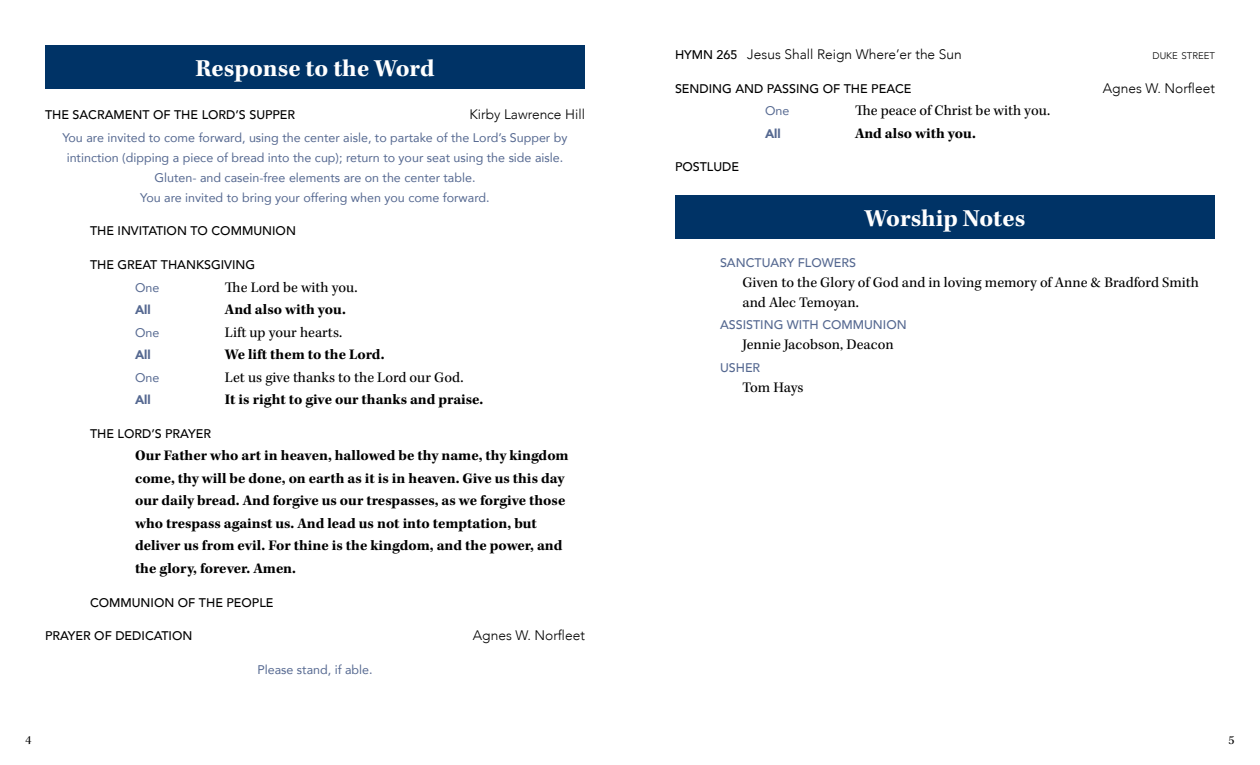
<style>
.page{position:relative;width:1260px;height:765px;background:#fff}
.page>*{position:absolute;margin:0;border:0;box-sizing:border-box;transform-origin:0 0}
.t1{font:700 25px "Kepler Std";color:#fff}
.t2{font:700 15px/22.5px "Kepler Std";color:#000}
.t3{font:15px/20px "Kepler Std";color:#000}
.t4{font:300 13.75px "Avenir";color:#000}
.t5{font:12.5px/20px "Avenir";color:#566991;text-align:center}
.t6{font:500 12.5px "Avenir";color:#000}
.t7{font:500 12.5px "Avenir";color:#566991}
.t8{font:900 12.5px "Avenir";color:#566991}
.t9{font:12.5px "Kepler Std";color:#000}
.t10{font:300 9.62px "Avenir";color:#000}
.s1{font-weight:500;font-size:12.5px}
</style>
<div class="page">
<div style="left:675px;top:195px;width:540px;height:44px;background:#036"></div>
<div style="left:45px;top:45px;width:540px;height:44px;background:#036"></div>
<h1 class="t1" style="left:196px;top:54px;width:240px">Response to the Word</h1>
<p class="t6" style="left:45px;top:104px;width:252px">THE SACRAMENT OF THE LORD’S SUPPER</p>
<p class="t4" style="left:469px;top:106px;width:117px">Kirby Lawrence Hill</p>
<p class="t5" style="left:62px;top:127px;width:507px">You are invited to come forward, using the center aisle, to partake of the Lord’s Supper by intinction (dipping a piece of bread into the cup); return to your seat using the side aisle.<br>Gluten- and casein-free elements are on the center table.<br>You are invited to bring your offering when you come forward.</p>
<p class="t6" style="left:90px;top:220px;width:207px">THE INVITATION TO COMMUNION</p>
<p class="t6" style="left:90px;top:254px;width:167px">THE GREAT THANKSGIVING</p>
<p class="t5" style="left:135px;top:277px;width:26px">One</p>
<p class="t3" style="left:225px;top:277px;width:134px">The Lord be with you.</p>
<p class="t8" style="left:135px;top:299px;width:17px">All</p>
<p class="t2" style="left:225px;top:299px;width:122px">And also with you.</p>
<p class="t5" style="left:135px;top:322px;width:26px">One</p>
<p class="t3" style="left:225px;top:322px;width:119px">Lift up your hearts.</p>
<p class="t8" style="left:135px;top:344px;width:17px">All</p>
<p class="t2" style="left:225px;top:344px;width:161px">We lift them to the Lord.</p>
<p class="t5" style="left:135px;top:367px;width:26px">One</p>
<p class="t3" style="left:225px;top:367px;width:240px">Let us give thanks to the Lord our God.</p>
<p class="t8" style="left:135px;top:389px;width:17px">All</p>
<p class="t2" style="left:225px;top:389px;width:260px">It is right to give our thanks and praise.</p>
<p class="t6" style="left:90px;top:423px;width:123px">THE LORD’S PRAYER</p>
<p class="t2" style="left:135px;top:445px;width:435px">Our Father who art in heaven, hallowed be thy name, thy kingdom come, thy will be done, on earth as it is in heaven. Give us this day our daily bread. And forgive us our trespasses, as we forgive those who trespass against us. And lead us not into temptation, but deliver us from evil. For thine is the kingdom, and the power, and the glory, forever. Amen.</p>
<p class="t6" style="left:90px;top:591px;width:185px">COMMUNION OF THE PEOPLE</p>
<p class="t6" style="left:45px;top:625px;width:149px">PRAYER OF DEDICATION</p>
<p class="t4" style="left:473px;top:627px;width:114px">Agnes W. Norfleet</p>
<p class="t5" style="left:257px;top:659px;width:117px">Please stand, if able.</p>
<p class="t4" style="left:675px;top:46px;width:288px"><span class="s1">HYMN 265</span> Jesus Shall Reign Where’er the Sun</p>
<p class="t10" style="left:1153px;top:50px;width:64px">DUKE STREET</p>
<p class="t6" style="left:675px;top:77px;width:238px">SENDING AND PASSING OF THE PEACE</p>
<p class="t4" style="left:1103px;top:80px;width:114px">Agnes W. Norfleet</p>
<p class="t5" style="left:765px;top:100px;width:26px">One</p>
<p class="t3" style="left:855px;top:101px;width:197px">The peace of Christ be with you.</p>
<p class="t8" style="left:765px;top:122px;width:17px">All</p>
<p class="t2" style="left:855px;top:122px;width:122px">And also with you.</p>
<p class="t6" style="left:675px;top:156px;width:66px">POSTLUDE</p>
<h1 class="t1" style="left:865px;top:204px;width:162px">Worship Notes</h1>
<p class="t7" style="left:720px;top:252px;width:138px">SANCTUARY FLOWERS</p>
<p class="t3" style="left:742px;top:273px;width:458px">Given to the Glory of God and in loving memory of Anne &amp; Bradford Smith and Alec Temoyan.</p>
<p class="t7" style="left:720px;top:314px;width:188px">ASSISTING WITH COMMUNION</p>
<p class="t3" style="left:742px;top:335px;width:153px">Jennie Jacobson, Deacon</p>
<p class="t7" style="left:720px;top:357px;width:42px">USHER</p>
<p class="t3" style="left:742px;top:378px;width:63px">Tom Hays</p>
<p class="t9" style="left:25px;top:733px;width:7px">4</p>
<p class="t9" style="left:1229px;top:733px;width:7px">5</p>
</div>
